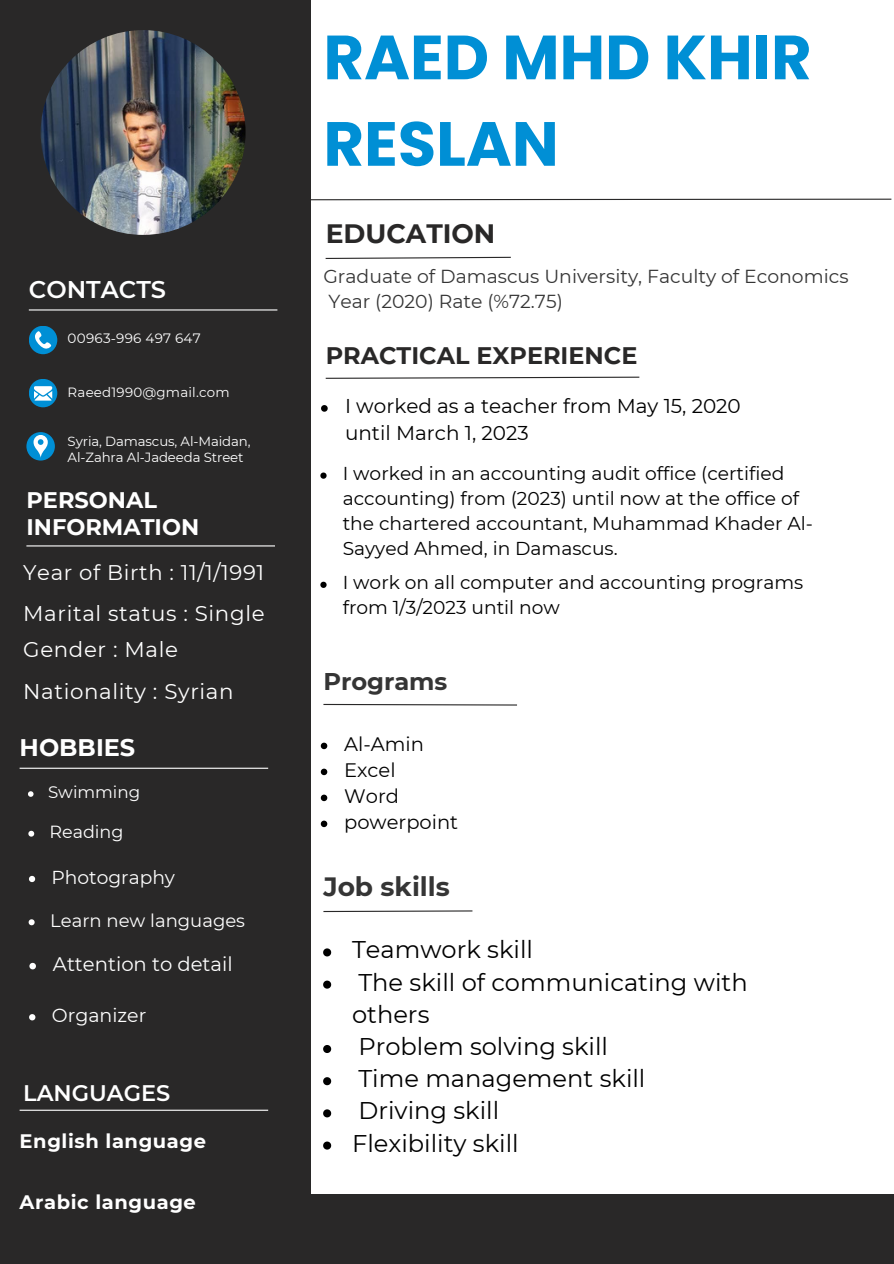
<style>
.page{position:relative;width:894px;height:1264px;background:#fff}
.page>*{position:absolute;margin:0;border:0;box-sizing:border-box;transform-origin:0 0}
.t1{font:700 62.25px/86.4px "Poppins";color:#008fd5}
.t2{font:700 26.55px "Montserrat";color:#292828}
.t3{font:700 26.4px "Montserrat";color:#353535}
.t4{font:24.15px/32.1px "Montserrat";color:#000}
.t5{font:600 24.15px "Montserrat";color:#fff}
.t6{font:700 24.15px "Montserrat";color:#353535}
.t7{font:700 24px "Montserrat";color:#fff}
.t8{font:700 23.85px "Montserrat";color:#292828}
.t9{font:700 22.5px/27px "Montserrat";color:#fff}
.t10{font:600 22.5px "Montserrat";color:#fff}
.t11{font:21.3px "Montserrat";letter-spacing:.03em;color:#fff}
.t12{font:21.15px "Montserrat";letter-spacing:.03em;color:#fff}
.t13{font:19.95px/26.5px "Montserrat";color:#000}
.t14{font:19.65px "Montserrat";color:#fff}
.t15{font:700 19.5px "Montserrat";letter-spacing:.03em;color:#fff}
.t16{font:19.5px "Montserrat";color:#000}
.t17{font:18.9px "Montserrat";color:#fff}
.t18{font:18.75px "Montserrat";color:#353535}
.t19{font:18.6px/24.9px "Montserrat";color:#000}
.t20{font:18.6px "Montserrat";color:#fff}
.t21{font:18px "Montserrat";color:#fff}
.t22{font:17.55px "Montserrat";color:#fff}
.t23{font:16.65px "Montserrat";color:#fff}
.t24{font:13.5px "Montserrat";letter-spacing:.015em;color:#fff}
.t25{font:13.35px/15.5px "Montserrat";letter-spacing:-.01em;color:#fff}
.t26{font:13.35px "Montserrat";letter-spacing:.015em;color:#fff}
</style>
<div class="page">
<div style="left:0;top:0;width:311px;height:1263px;background:#292828"></div>
<hr style="left:26px;top:545px;width:249px;height:1px;background:#fff">
<hr style="left:20px;top:767px;width:248px;height:1px;background:#fff">
<hr style="left:20px;top:1109px;width:248px;height:1px;background:#fff">
<hr style="left:29px;top:309px;width:248px;height:1px;background:#fff">
<svg style="left:311px;top:198px;width:581px;height:3px"></svg>
<div style="left:29px;top:326px;width:28px;height:28px;background:#008fd5;border-radius:50%"></div>
<svg style="left:35px;top:331px;width:16px;height:18px"></svg>
<div style="left:29px;top:379px;width:28px;height:28px;background:#008fd5;border-radius:50%"></div>
<svg style="left:34px;top:386px;width:18px;height:14px"></svg>
<div style="left:26px;top:432px;width:29px;height:28px;background:#008fd5;border-radius:50%"></div>
<svg style="left:34px;top:435px;width:14px;height:23px"></svg>
<svg style="left:28px;top:791px;width:6px;height:5px"></svg>
<svg style="left:28px;top:830px;width:6px;height:6px"></svg>
<svg style="left:29px;top:875px;width:6px;height:7px"></svg>
<svg style="left:29px;top:919px;width:6px;height:6px"></svg>
<svg style="left:29px;top:1014px;width:6px;height:6px"></svg>
<img style="left:41px;top:30px;width:204px;height:205px;border-radius:50%">
<svg style="left:29px;top:962px;width:7px;height:7px"></svg>
<svg style="left:321px;top:405px;width:6px;height:7px"></svg>
<svg style="left:323px;top:703px;width:194px;height:3px"></svg>
<svg style="left:321px;top:742px;width:6px;height:7px"></svg>
<svg style="left:321px;top:768px;width:6px;height:7px"></svg>
<svg style="left:321px;top:794px;width:6px;height:7px"></svg>
<svg style="left:321px;top:820px;width:6px;height:7px"></svg>
<svg style="left:325px;top:256px;width:186px;height:3px"></svg>
<svg style="left:325px;top:376px;width:315px;height:3px"></svg>
<svg style="left:320px;top:472px;width:6px;height:7px"></svg>
<svg style="left:320px;top:581px;width:6px;height:7px"></svg>
<svg style="left:323px;top:910px;width:150px;height:2px"></svg>
<svg style="left:323px;top:948px;width:8px;height:8px"></svg>
<svg style="left:323px;top:980px;width:8px;height:8px"></svg>
<svg style="left:323px;top:1045px;width:8px;height:8px"></svg>
<svg style="left:323px;top:1077px;width:8px;height:8px"></svg>
<svg style="left:323px;top:1109px;width:8px;height:8px"></svg>
<svg style="left:323px;top:1141px;width:8px;height:8px"></svg>
<div style="left:307px;top:1194px;width:586px;height:69px;background:#292828"></div>
<h5 class="t5" style="left:29px;top:275px;width:139px">CONTACTS</h5>
<p class="t24" style="left:68px;top:330px;width:134px">00963-996 497 647</p>
<p class="t26" style="left:68px;top:384px;width:163px">Raeed1990@gmail.com</p>
<p class="t25" style="left:68px;top:433px;width:184px">Syria, Damascus, Al-Maidan,<br>Al-Zahra Al-Jadeeda Street</p>
<p class="t9" style="left:26px;top:487px;width:174px">PERSONAL<br>INFORMATION</p>
<p class="t12" style="left:23px;top:559px;width:242px">Year of Birth : 11/1/1991</p>
<h5 class="t11" style="left:23px;top:600px;width:243px">Marital status : Single</h5>
<p class="t11" style="left:23px;top:636px;width:156px">Gender : Male</p>
<p class="t11" style="left:23px;top:678px;width:212px">Nationality : Syrian</p>
<p class="t7" style="left:20px;top:733px;width:117px">HOBBIES</p>
<p class="t23" style="left:48px;top:782px;width:94px">Swimming</p>
<p class="t22" style="left:49px;top:821px;width:76px">Reading</p>
<p class="t20" style="left:51px;top:865px;width:125px">Photography</p>
<h2 class="t21" style="left:50px;top:909px;width:196px">Learn new languages</h2>
<h6 class="t14" style="left:53px;top:952px;width:181px">Attention to detail</h6>
<p class="t17" style="left:52px;top:1003px;width:96px">Organizer</p>
<h2 class="t10" style="left:23px;top:1079px;width:149px">LANGUAGES</h2>
<p class="t15" style="left:20px;top:1129px;width:188px">English language</p>
<h6 class="t15" style="left:20px;top:1189px;width:178px">Arabic language</h6>
<p class="t1" style="left:323px;top:14px;width:489px">RAED MHD KHIR<br>RESLAN</p>
<h3 class="t2" style="left:325px;top:217px;width:171px">EDUCATION</h3>
<p class="t18" style="left:323px;top:265px;width:526px">Graduate of Damascus University, Faculty of Economics</p>
<p class="t18" style="left:328px;top:290px;width:236px">Year (2020) Rate (%72.75)</p>
<p class="t8" style="left:325px;top:341px;width:313px">PRACTICAL EXPERIENCE</p>
<h1 class="t13" style="left:345px;top:393px;width:397px">I worked as a teacher from May 15, 2020 until March 1, 2023</h1>
<p class="t19" style="left:342px;top:461px;width:471px">I worked in an accounting audit office (certified accounting) from (2023) until now at the office of the chartered accountant, Muhammad Khader Al-Sayyed Ahmed, in Damascus.</p>
<p class="t19" style="left:342px;top:570px;width:462px">I work on all computer and accounting programs from 1/3/2023 until now</p>
<h3 class="t6" style="left:323px;top:666px;width:125px">Programs</h3>
<h2 class="t16" style="left:344px;top:732px;width:81px">Al-Amin</h2>
<p class="t16" style="left:344px;top:758px;width:53px">Excel</p>
<p class="t16" style="left:344px;top:783px;width:56px">Word</p>
<h5 class="t16" style="left:344px;top:809px;width:115px">powerpoint</h5>
<p class="t3" style="left:323px;top:870px;width:128px">Job skills</p>
<p class="t4" style="left:352px;top:933px;width:182px">Teamwork skill</p>
<p class="t4" style="left:352px;top:965px;width:397px">The skill of communicating with others</p>
<p class="t4" style="left:358px;top:1030px;width:251px">Problem solving skill</p>
<p class="t4" style="left:358px;top:1062px;width:288px">Time management skill</p>
<p class="t4" style="left:358px;top:1094px;width:142px">Driving skill</p>
<p class="t4" style="left:352px;top:1126px;width:168px">Flexibility skill</p>
</div>
